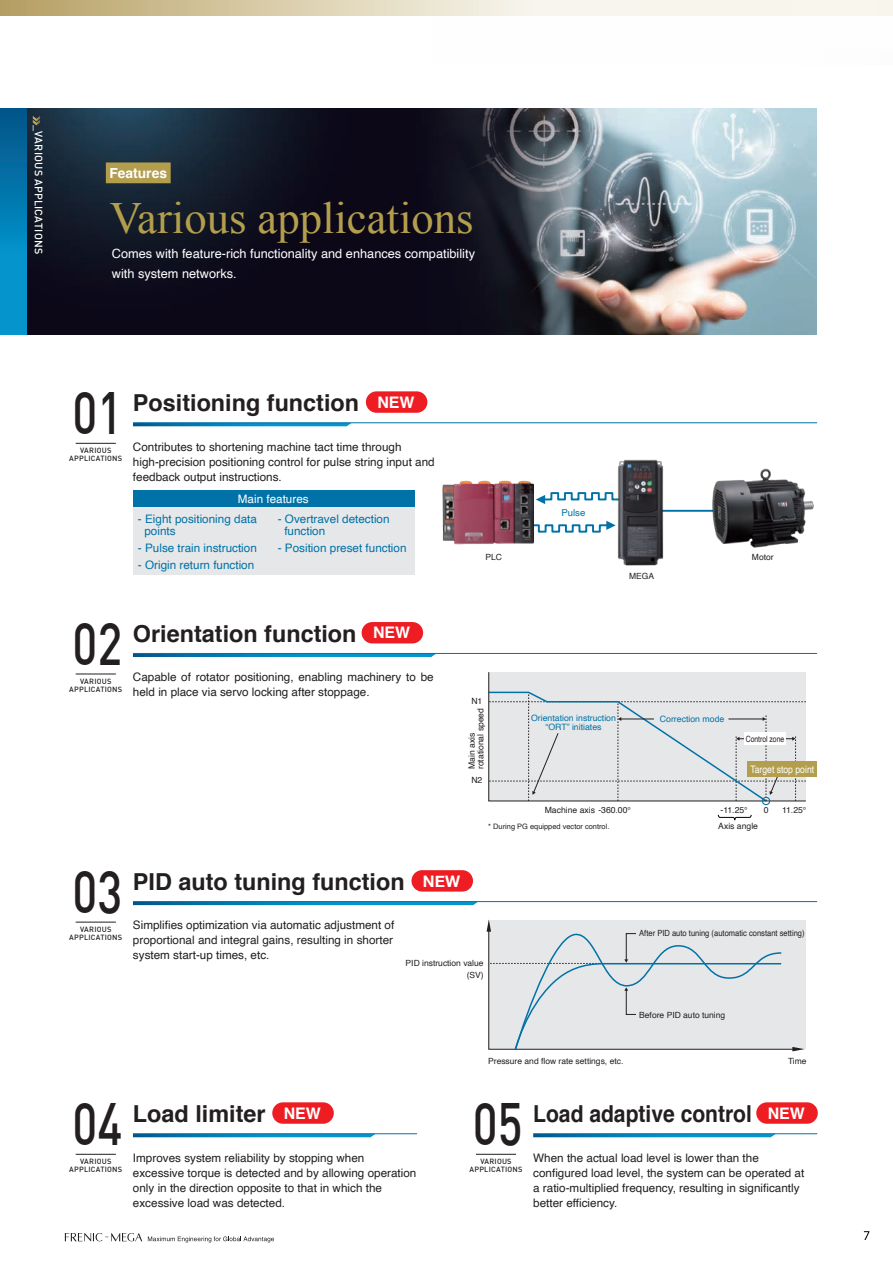
<style>
.page{position:relative;width:893px;height:1263px;background:#fff}
.page>*{position:absolute;margin:0;border:0;box-sizing:border-box;transform-origin:0 0}
.t1{font:500 58.5px "DIN";color:#231f20;scale:.8 1}
.t2{font:44.7px "Times New Roman";color:#b39e4d}
.t3{font:700 23.4px "Helvetica";color:#231f20}
.t4{font:700 23.4px "Helvetica";color:#231f20;scale:.9 1}
.t5{font:700 15.9px "Helvetica";color:#fff}
.t6{font:700 15.9px "Helvetica Neue";color:#fff}
.t7{font:700 13.8px "Helvetica";color:#fff}
.t8{font:12.75px/20.2px "Helvetica";color:#fff}
.t9{font:11.7px/15px "Helvetica";color:#231f20}
.t10{font:11.7px/12px "Helvetica";color:#0072a7}
.t11{font:11.7px "Helvetica";color:#fff}
.t12{font:500 10.65px "DIN";letter-spacing:.025em;color:#fff}
.t13{font:10.2px "Helvetica";color:#fff;scale:.84 1}
.t14{font:9.6px "Helvetica";color:#0072a7}
.t15{font:8.7px/9.3px "Helvetica";color:#0072a7;text-align:center}
.t16{font:8.55px/8.7px "Helvetica";color:#231f20}
.t17{font:8.55px "Helvetica";color:#231f20;scale:.89 1}
.t18{font:8.55px "Helvetica";color:#231f20;scale:.79 1}
.t19{font:500 7.5px/7.9px "DIN";letter-spacing:.03em;color:#231f20;text-align:center}
.t20{font:7.5px "Helvetica";color:#231f20}
</style>
<div class="page">
<img style="left:27px;top:109px;width:789px;height:225px">
<hr style="left:645px;top:510px;width:78px;height:2px;background:#0072a7">
<img style="left:710px;top:468px;width:104px;height:80px">
<svg style="left:534px;top:521px;width:81px;height:12px"></svg>
<svg style="left:536px;top:492px;width:79px;height:12px"></svg>
<img style="left:442px;top:480px;width:92px;height:65px">
<img style="left:615px;top:459px;width:50px;height:107px">
<svg style="left:718px;top:814px;width:33px;height:6px"></svg>
<div style="left:747px;top:761px;width:69px;height:16px;background:#b39e4d"></div>
<div style="left:761px;top:797px;width:9px;height:8px;border:1px solid #0072a7;border-radius:50%"></div>
<svg style="left:488px;top:672px;width:318px;height:131px;background:#dddedf"></svg>
<hr style="left:620px;top:719px;width:34px;height:1px;background:#231f20">
<svg style="left:486px;top:919px;width:318px;height:132px;background:#dde1e4"></svg>
<svg style="left:133px;top:423px;width:219px;height:3px"></svg>
<hr style="left:133px;top:422px;width:684px;height:1px;background:#0072a7">
<hr style="left:76px;top:443px;width:40px;height:1px;background:#231f20">
<svg style="left:133px;top:654px;width:303px;height:3px"></svg>
<hr style="left:133px;top:653px;width:684px;height:1px;background:#0072a7">
<hr style="left:76px;top:674px;width:40px;height:1px;background:#231f20">
<svg style="left:133px;top:902px;width:345px;height:3px"></svg>
<hr style="left:133px;top:901px;width:684px;height:1px;background:#0072a7">
<hr style="left:76px;top:922px;width:40px;height:1px;background:#231f20">
<svg style="left:133px;top:1134px;width:242px;height:3px"></svg>
<hr style="left:133px;top:1133px;width:284px;height:1px;background:#0072a7">
<hr style="left:76px;top:1154px;width:40px;height:1px;background:#231f20">
<svg style="left:533px;top:1134px;width:242px;height:3px"></svg>
<hr style="left:533px;top:1133px;width:284px;height:1px;background:#0072a7">
<hr style="left:476px;top:1154px;width:40px;height:1px;background:#231f20">
<div style="left:133px;top:491px;width:281px;height:84px;background:#e6e7e9"></div>
<div style="left:133px;top:491px;width:281px;height:16px;background:#0072a7"></div>
<div style="left:0;top:109px;width:27px;height:225px;background:linear-gradient(to bottom,#015a8e,#06a3dd)"></div>
<svg style="left:33px;top:116px;width:7px;height:9px"></svg>
<div style="left:366px;top:391px;width:61px;height:22px;background:#ee1d23;border-radius:11px"></div>
<div style="left:361px;top:622px;width:62px;height:21px;background:#ee1d23;border-radius:11px"></div>
<div style="left:411px;top:870px;width:62px;height:22px;background:#ee1d23;border-radius:11px"></div>
<div style="left:756px;top:1102px;width:61px;height:22px;background:#ee1d23;border-radius:11px"></div>
<div style="left:272px;top:1102px;width:62px;height:22px;background:#ee1d23;border-radius:11px"></div>
<div style="left:106px;top:163px;width:64px;height:20px;background:#b39e4d"></div>
<svg style="left:0;top:0;width:892px;height:16px;background:#e4dbc3"></svg>
<svg style="left:863px;top:1231px;width:6px;height:9px"></svg>
<svg style="left:64px;top:1233px;width:78px;height:8px"></svg>
<svg style="left:148px;top:1236px;width:126px;height:7px"></svg>
<p class="t12" style="left:45px;top:125px;width:130px;rotate:90deg">_VARIOUS APPLICATIONS</p>
<p class="t7" style="left:109px;top:162px;width:59px">Features</p>
<h2 class="t2" style="left:110px;top:188px;width:365px">Various applications</h2>
<p class="t8" style="left:112px;top:244px;width:364px">Comes with feature-rich functionality and enhances compatibility with system networks.</p>
<h1 class="t1" style="left:73px;top:376px;width:64px">01</h1>
<p class="t19" style="left:69px;top:446px;width:55px">VARIOUS<br>APPLICATIONS</p>
<h3 class="t3" style="left:133px;top:384px;width:228px">Positioning function</h3>
<p class="t9" style="left:133px;top:439px;width:303px">Contributes to shortening machine tact time through high-precision positioning control for pulse string input and feedback output instructions.</p>
<h3 class="t5" style="left:377px;top:389px;width:39px">NEW</h3>
<p class="t11" style="left:238px;top:490px;width:72px">Main features</p>
<p class="t10" style="left:144px;top:513px;width:114px;text-indent:-7px">- Eight positioning data points</p>
<p class="t10" style="left:138px;top:542px;width:120px">- Pulse train instruction</p>
<p class="t10" style="left:138px;top:559px;width:118px">- Origin return function</p>
<p class="t10" style="left:284px;top:513px;width:107px;text-indent:-7px">- Overtravel detection function</p>
<p class="t10" style="left:278px;top:542px;width:130px">- Position preset function</p>
<p class="t14" style="left:561px;top:505px;width:25px">Pulse</p>
<p class="t16" style="left:485px;top:553px;width:18px">PLC</p>
<p class="t16" style="left:752px;top:553px;width:23px">Motor</p>
<p class="t16" style="left:629px;top:572px;width:27px">MEGA</p>
<h1 class="t1" style="left:73px;top:606px;width:64px">02</h1>
<p class="t19" style="left:69px;top:677px;width:55px">VARIOUS<br>APPLICATIONS</p>
<h3 class="t3" style="left:133px;top:615px;width:225px">Orientation function</h3>
<p class="t9" style="left:133px;top:670px;width:302px">Capable of rotator positioning, enabling machinery to be held in place via servo locking after stoppage.</p>
<h3 class="t5" style="left:373px;top:620px;width:39px">NEW</h3>
<p class="t16" style="left:471px;top:697px;width:13px">N1</p>
<p class="t16" style="left:467px;top:769px;width:63px;rotate:-90deg">Main axis rotational speed</p>
<p class="t16" style="left:471px;top:776px;width:13px">N2</p>
<p class="t15" style="left:531px;top:714px;width:86px">Orientation instruction “ORT” initiates</p>
<p class="t15" style="left:660px;top:715px;width:66px">Correction mode</p>
<p class="t18" style="left:745px;top:732px;width:50px">Control zone</p>
<p class="t13" style="left:750px;top:762px;width:77px">Target stop point</p>
<p class="t16" style="left:544px;top:806px;width:88px">Machine axis -360.00°</p>
<p class="t16" style="left:720px;top:806px;width:29px">-11.25°</p>
<p class="t16" style="left:763px;top:806px;width:6px">0</p>
<p class="t16" style="left:782px;top:806px;width:26px">11.25°</p>
<p class="t20" style="left:488px;top:820px;width:123px">* During PG equipped vector control.</p>
<p class="t16" style="left:718px;top:822px;width:41px">Axis angle</p>
<h1 class="t1" style="left:73px;top:855px;width:64px">03</h1>
<p class="t19" style="left:69px;top:925px;width:55px">VARIOUS<br>APPLICATIONS</p>
<h3 class="t3" style="left:133px;top:863px;width:273px">PID auto tuning function</h3>
<p class="t9" style="left:133px;top:918px;width:263px;text-align:justify">Simplifies optimization via automatic adjustment of proportional and integral gains, resulting in shorter system start-up times, etc.</p>
<h3 class="t6" style="left:423px;top:868px;width:39px">NEW</h3>
<p class="t16" style="left:405px;top:958px;width:79px;line-height:11.7px;text-align:right">PID instruction value (SV)</p>
<p class="t16" style="left:488px;top:1057px;width:137px">Pressure and flow rate settings, etc.</p>
<p class="t17" style="left:639px;top:927px;width:187px">After PID auto tuning (automatic constant setting)</p>
<p class="t16" style="left:639px;top:1011px;width:88px">Before PID auto tuning</p>
<p class="t16" style="left:788px;top:1057px;width:20px">Time</p>
<h1 class="t1" style="left:73px;top:1087px;width:64px">04</h1>
<p class="t19" style="left:69px;top:1157px;width:55px">VARIOUS<br>APPLICATIONS</p>
<h1 class="t1" style="left:473px;top:1087px;width:64px">05</h1>
<p class="t19" style="left:469px;top:1157px;width:55px">VARIOUS<br>APPLICATIONS</p>
<h3 class="t3" style="left:133px;top:1095px;width:134px">Load limiter</h3>
<p class="t9" style="left:133px;top:1150px;width:285px">Improves system reliability by stopping when excessive torque is detected and by allowing operation only in the direction opposite to that in which the excessive load was detected.</p>
<h3 class="t4" style="left:533px;top:1095px;width:245px">Load adaptive control</h3>
<p class="t9" style="left:533px;top:1150px;width:273px">When the actual load level is lower than the configured load level, the system can be operated at a ratio-multiplied frequency, resulting in significantly better efficiency.</p>
<h3 class="t5" style="left:284px;top:1100px;width:39px">NEW</h3>
<h3 class="t5" style="left:767px;top:1100px;width:39px">NEW</h3>
</div>
